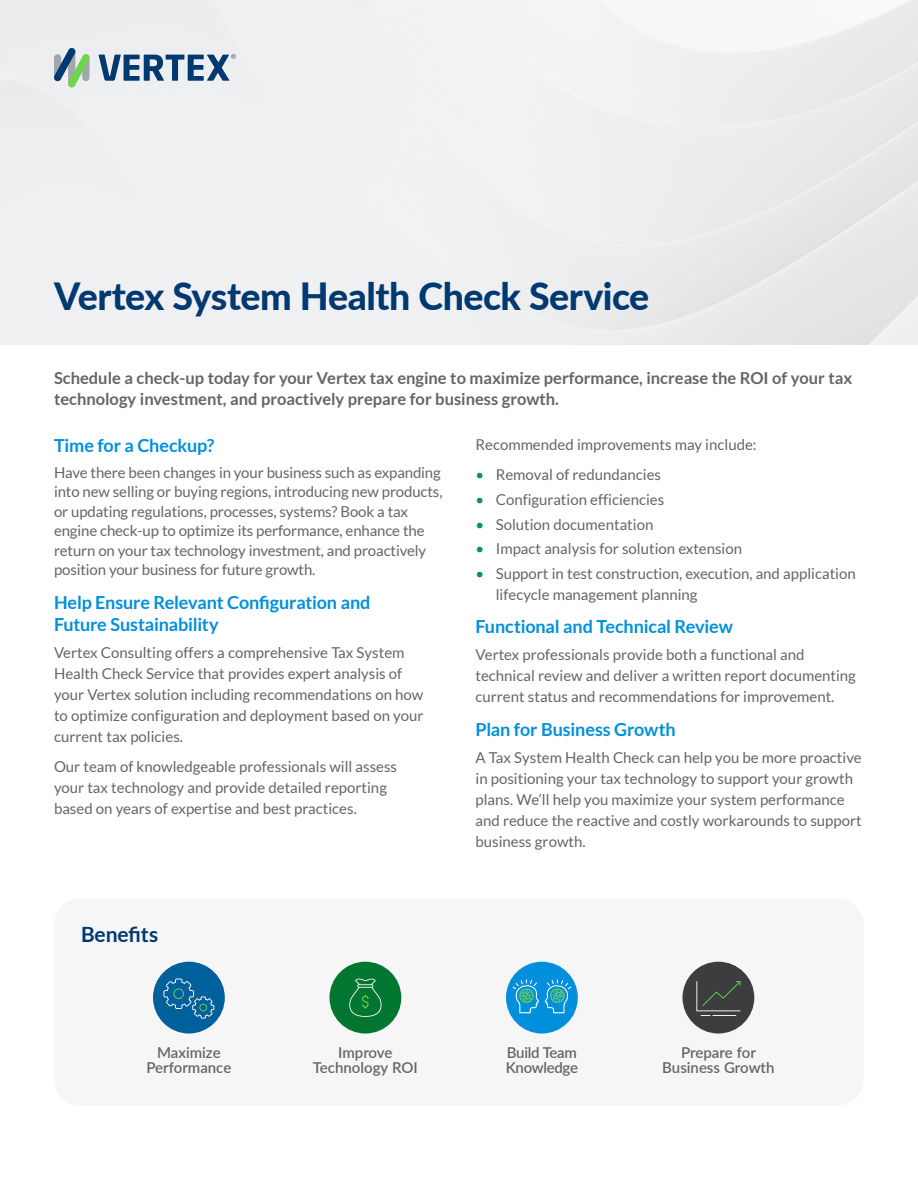
<style>
.page{position:relative;width:918px;height:1188px;background:#fff}
.page>*{position:absolute;margin:0;border:0;box-sizing:border-box;transform-origin:0 0}
.t1{font:800 37.5px "Lato";letter-spacing:-.015em;color:#003970}
.t2{font:700 21px "Lato";letter-spacing:-.005em;color:#003970}
.t3{font:700 18px/21.6px "Lato";letter-spacing:-.01em;color:#008fdc}
.t4{font:700 16.5px/21px "Lato";color:#636569}
.t5{font:15px/21px "Lato";color:#636569}
.t6{font:600 15px/15px "Lato";letter-spacing:-.005em;color:#636569;text-align:center}
.s1{color:#009548}
</style>
<div class="page">
<svg style="left:54px;top:48px;width:36px;height:39px"></svg>
<svg style="left:99px;top:54px;width:137px;height:27px;background:#7995b1"></svg>
<div style="left:54px;top:898px;width:810px;height:208px;background:#f6f6f6;border-radius:27px"></div>
<div style="left:153px;top:962px;width:72px;height:72px;background:#00609c;border-radius:50%"></div>
<div style="left:329px;top:962px;width:72px;height:72px;background:#007630;border-radius:50%"></div>
<div style="left:506px;top:962px;width:72px;height:72px;background:#008fdc;border-radius:50%"></div>
<div style="left:682px;top:962px;width:72px;height:72px;background:#3b3d3f;border-radius:50%"></div>
<svg style="left:163px;top:979px;width:51px;height:40px"></svg>
<svg style="left:512px;top:979px;width:27px;height:34px"></svg>
<svg style="left:545px;top:979px;width:26px;height:34px"></svg>
<svg style="left:349px;top:978px;width:33px;height:39px"></svg>
<svg style="left:696px;top:981px;width:44px;height:35px"></svg>
<h1 class="t1" style="left:54px;top:269px;width:597px">Vertex System Health Check Service</h1>
<p class="t4" style="left:54px;top:368px;width:800px">Schedule a check-up today for your Vertex tax engine to maximize performance, increase the ROI of your tax technology investment, and proactively prepare for business growth.</p>
<p class="t3" style="left:54px;top:435px;width:162px">Time for a Checkup?</p>
<p class="t5" style="left:54px;top:463px;width:390px;line-height:19.5px">Have there been changes in your business such as expanding into new selling or buying regions, introducing new products, or updating regulations, processes, systems? Book a tax engine check-up to optimize its performance, enhance the return on your tax technology investment, and proactively position your business for future growth.</p>
<p class="t3" style="left:54px;top:591px;width:318px">Help Ensure Relevant Configuration and<br>Future Sustainability</p>
<p class="t5" style="left:54px;top:642px;width:371px">Vertex Consulting offers a comprehensive Tax System Health Check Service that provides expert analysis of your Vertex solution including recommendations on how to optimize configuration and deployment based on your current tax policies.</p>
<p class="t5" style="left:54px;top:756px;width:345px">Our team of knowledgeable professionals will assess your tax technology and provide detailed reporting based on years of expertise and best practices.</p>
<h2 class="t2" style="left:81px;top:923px;width:79px">Benefits</h2>
<p class="t5" style="left:476px;top:434px;width:283px">Recommended improvements may include:</p>
<p class="t5" style="left:476px;top:464px;width:187px"><span class="s1">•</span> Removal of redundancies</p>
<p class="t5" style="left:476px;top:489px;width:190px"><span class="s1">•</span> Configuration efficiencies</p>
<p class="t5" style="left:476px;top:514px;width:179px"><span class="s1">•</span> Solution documentation</p>
<p class="t5" style="left:476px;top:538px;width:268px"><span class="s1">•</span> Impact analysis for solution extension</p>
<p class="t5" style="left:496px;top:563px;width:362px;text-indent:-20px"><span class="s1">•</span> Support in test construction, execution, and application lifecycle management planning</p>
<p class="t3" style="left:476px;top:615px;width:259px">Functional and Technical Review</p>
<p class="t5" style="left:476px;top:644px;width:382px">Vertex professionals provide both a functional and technical review and deliver a written report documenting current status and recommendations for improvement.</p>
<p class="t3" style="left:476px;top:718px;width:202px">Plan for Business Growth</p>
<p class="t5" style="left:476px;top:746px;width:388px">A Tax System Health Check can help you be more proactive in positioning your tax technology to support your growth plans. We’ll help you maximize your system performance and reduce the reactive and costly workarounds to support business growth.</p>
<p class="t6" style="left:146px;top:1044px;width:86px">Maximize<br>Performance</p>
<p class="t6" style="left:313px;top:1044px;width:107px">Improve<br>Technology ROI</p>
<p class="t6" style="left:506px;top:1044px;width:74px;text-align:left">Build Team<br>Knowledge</p>
<p class="t6" style="left:662px;top:1044px;width:114px">Prepare for<br>Business Growth</p>
</div>
